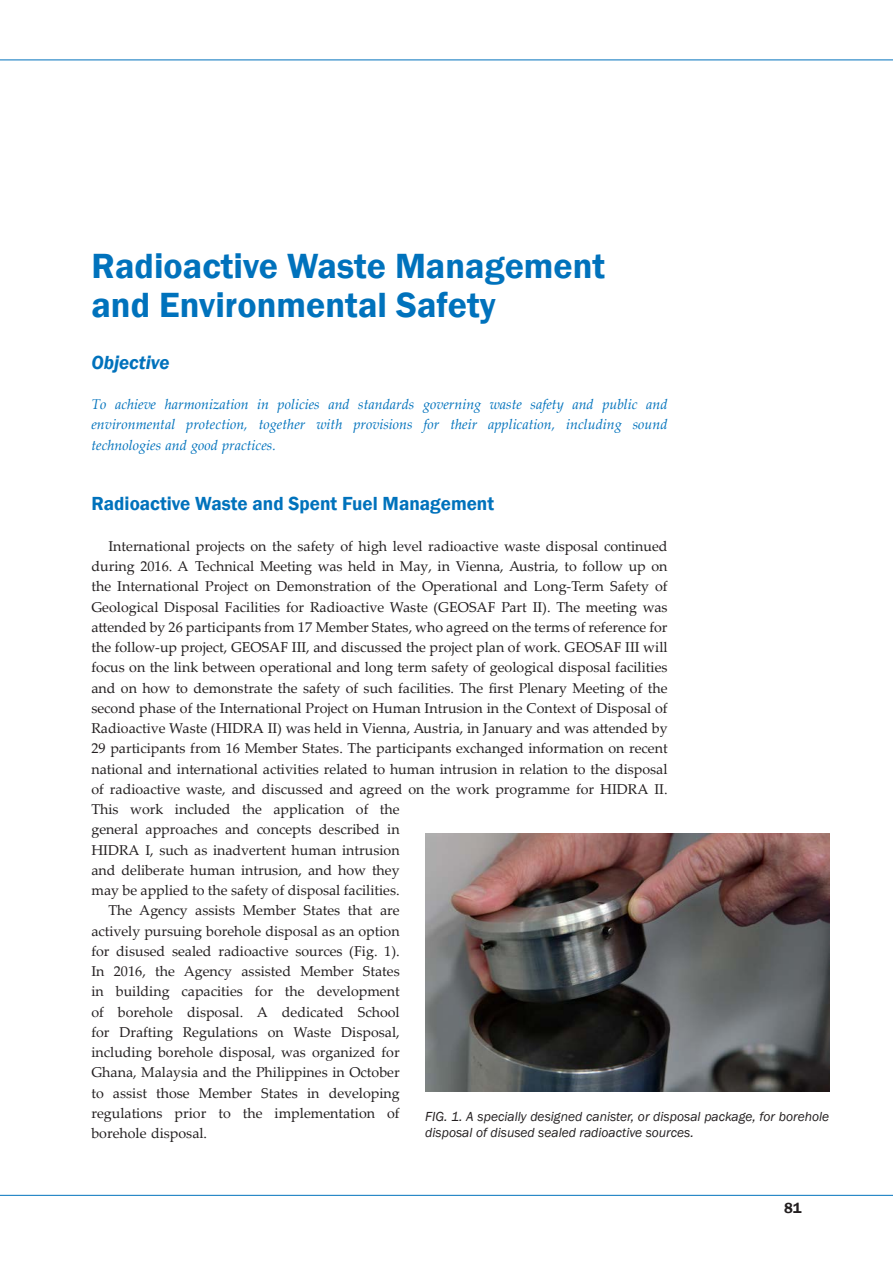
<style>
.page{position:relative;width:893px;height:1263px;background:#fff}
.page>*{position:absolute;margin:0;border:0;box-sizing:border-box;transform-origin:0 0}
._01_Chapter_title{font:600 36px/39px "Franklin Gothic";color:#0072bc}
._02_Title{font:600 19.5px "Franklin Gothic";color:#0072bc}
._01_Objective_title{font:italic 600 19.5px "Franklin Gothic";color:#0072bc}
._00_Pagina{font:600 15px "Franklin Gothic";color:#231f20}
._04_Body_text{font:14.25px/20.2px "Palatino Linotype";color:#231f20}
._01_Objective_text{font:italic 14.25px/20.2px "Palatino Linotype";color:#0072bc;text-align:justify}
._07_Fig_Capiton{font:italic 13.5px/16.2px "Franklin Gothic";color:#231f20}
</style>
<div class="page">
<hr style="left:0;top:60px;width:893px;height:1px;background:#0072bc">
<hr style="left:0;top:1195px;width:893px;height:1px;background:#0072bc">
<img style="left:425px;top:833px;width:404px;height:259px">
<p class="_01_Chapter_title" style="left:91px;top:247px;width:515px">Radioactive Waste Management and Environmental Safety</p>
<p class="_01_Objective_title" style="left:91px;top:349px;width:80px">Objective</p>
<p class="_01_Objective_text" style="left:91px;top:393px;width:578px">To achieve harmonization in policies and standards governing waste safety and public and environmental protection, together with provisions for their application, including sound technologies and good practices.</p>
<p class="_02_Title" style="left:91px;top:492px;width:404px">Radioactive Waste and Spent Fuel Management</p>
<p class="_04_Body_text" style="left:91px;top:535px;width:578px;text-indent:17px">International projects on the safety of high level radioactive waste disposal continued during 2016. A Technical Meeting was held in May, in Vienna, Austria, to follow up on the International Project on Demonstration of the Operational and Long-Term Safety of Geological Disposal Facilities for Radioactive Waste (GEOSAF Part II). The meeting was attended by 26 participants from 17 Member States, who agreed on the terms of reference for the follow-up project, GEOSAF III, and discussed the project plan of work. GEOSAF III will focus on the link between operational and long term safety of geological disposal facilities and on how to demonstrate the safety of such facilities. The first Plenary Meeting of the second phase of the International Project on Human Intrusion in the Context of Disposal of Radioactive Waste (HIDRA II) was held in Vienna, Austria, in January and was attended by 29 participants from 16 Member States. The participants exchanged information on recent national and international activities related to human intrusion in relation to the disposal of radioactive waste, and discussed and agreed on the work programme for HIDRA II.<br>This work included the application of the<br>general approaches and concepts described in<br>HIDRA I, such as inadvertent human intrusion<br>and deliberate human intrusion, and how they<br>may be applied to the safety of disposal facilities.</p>
<p class="_04_Body_text" style="left:91px;top:900px;width:310px;text-align:justify;text-indent:17px">The Agency assists Member States that are actively pursuing borehole disposal as an option for disused sealed radioactive sources (Fig. 1).<br>In 2016, the Agency assisted Member States in building capacities for the development of borehole disposal. A dedicated School for Drafting Regulations on Waste Disposal, including borehole disposal, was organized for Ghana, Malaysia and the Philippines in October to assist those Member States in developing regulations prior to the implementation of borehole disposal.</p>
<p class="_07_Fig_Capiton" style="left:425px;top:1108px;width:405px">FIG. 1. A specially designed canister, or disposal package, for borehole disposal of disused sealed radioactive sources.</p>
<p class="_00_Pagina" style="left:784px;top:1199px;width:19px">81</p>
</div>
